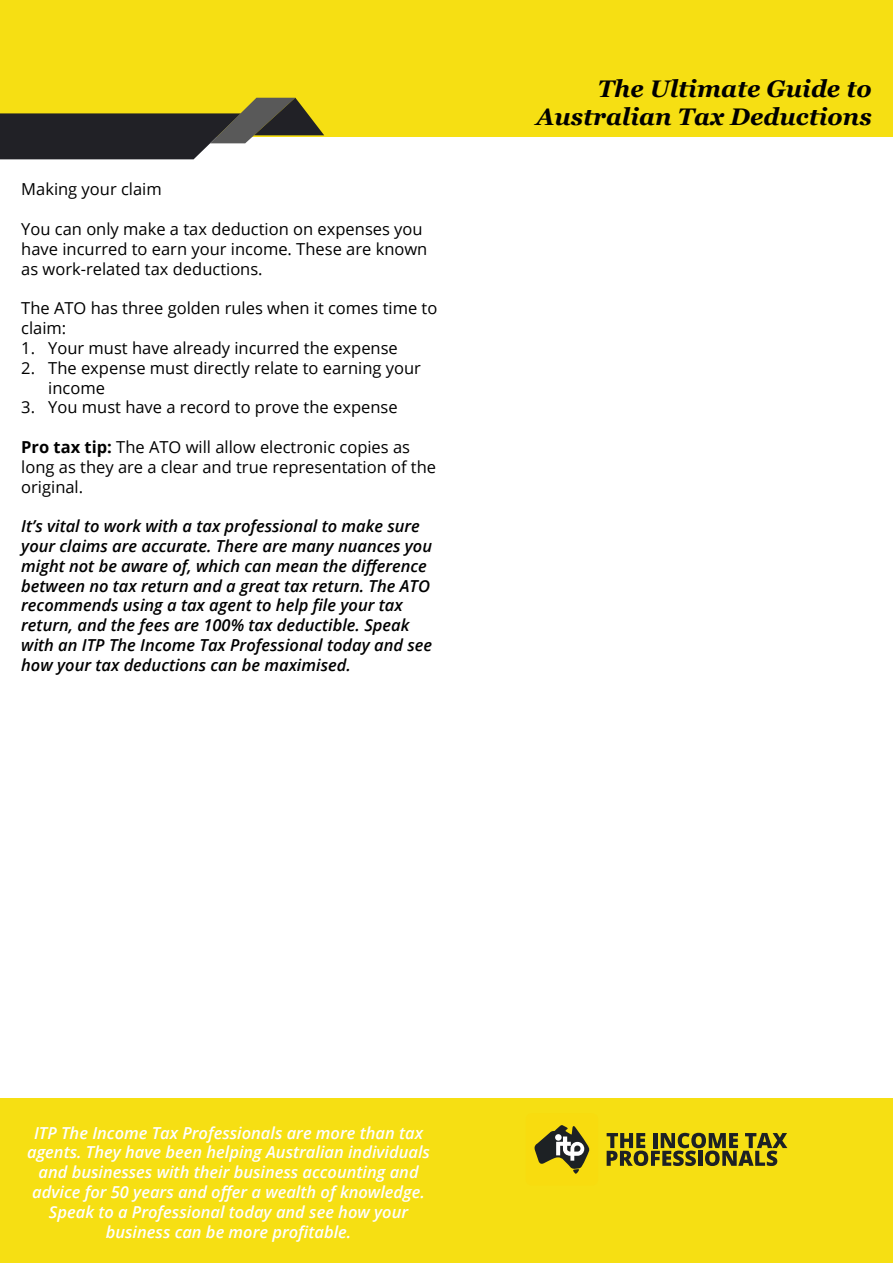
<style>
.page{position:relative;width:893px;height:1263px;background:#fff}
.page>*{position:absolute;margin:0;border:0;box-sizing:border-box;transform-origin:0 0}
.t1{font:italic 700 24px/28.8px "Georgia";color:#000;text-align:right}
.t2{font:16.5px/19.8px "Open Sans";color:#000}
.t3{font:italic 600 16.5px/19.8px "Open Sans";color:#000}
.t4{font:italic 600 16.5px/19.8px "Open Sans";color:#fff;text-align:center}
.s1{font-weight:700}
</style>
<div class="page">
<div style="left:0;top:0;width:893px;height:136px;background:#f6df13"></div>
<svg style="left:0;top:98px;width:324px;height:61px"></svg>
<div style="left:0;top:1098px;width:893px;height:165px;background:#f6df13"></div>
<div style="left:526px;top:1113px;width:72px;height:72px;background:#f8dc0f;border-radius:6px"></div>
<svg style="left:534px;top:1125px;width:55px;height:49px"></svg>
<div style="left:555px;top:1134px;width:7px;height:7px;background:#fff;border-radius:50%"></div>
<svg style="left:607px;top:1133px;width:180px;height:33px"></svg>
<p class="t2" style="left:21px;top:181px;width:142px">Making your claim</p>
<p class="t2" style="left:21px;top:221px;width:408px">You can only make a tax deduction on expenses you have incurred to earn your income. These are known as work-related tax deductions.</p>
<p class="t2" style="left:21px;top:300px;width:418px">The ATO has three golden rules when it comes time to claim:</p>
<p class="t2" style="left:21px;top:340px;width:378px">1. Your must have already incurred the expense</p>
<p class="t2" style="left:48px;top:359px;width:374px;text-indent:-27px">2. The expense must directly relate to earning your income</p>
<p class="t2" style="left:21px;top:399px;width:378px">3. You must have a record to prove the expense</p>
<p class="t2" style="left:21px;top:439px;width:416px"><span class="s1">Pro tax tip:</span> The ATO will allow electronic copies as long as they are a clear and true representation of the original.</p>
<p class="t3" style="left:21px;top:518px;width:412px">It’s vital to work with a tax professional to make sure your claims are accurate. There are many nuances you might not be aware of, which can mean the difference between no tax return and a great tax return. The ATO recommends using a tax agent to help file your tax return, and the fees are 100% tax deductible. Speak with an ITP The Income Tax Professional today and see how your tax deductions can be maximised.</p>
<h1 class="t1" style="left:536px;top:74px;width:337px">The Ultimate Guide to<br>Australian Tax Deductions</h1>
<p class="t4" style="left:27px;top:1124px;width:404px">ITP The Income Tax Professionals are more than tax agents. They have been helping Australian individuals and businesses with their business accounting and advice for 50 years and offer a wealth of knowledge.<br>Speak to a Professional today and see how your business can be more profitable.</p>
</div>
